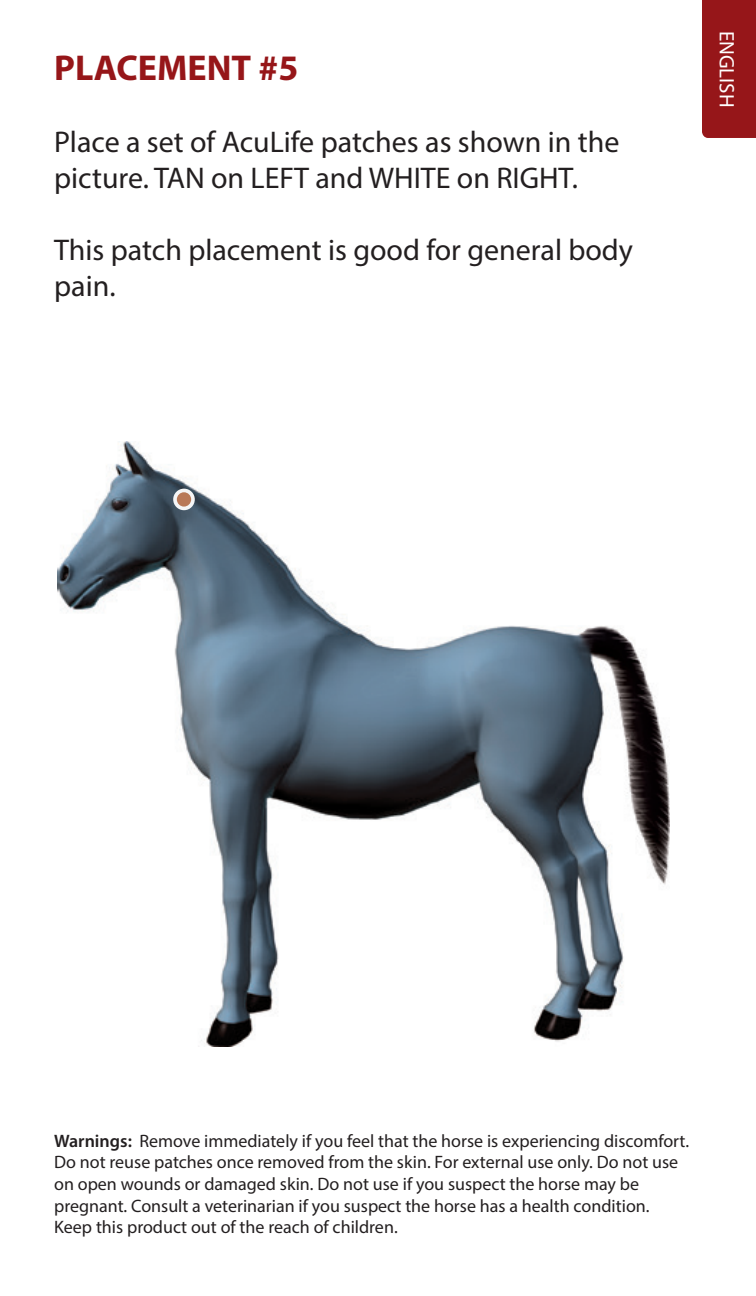
<style>
.page{position:relative;width:756px;height:1296px;background:#fff}
.page>*{position:absolute;margin:0;border:0;box-sizing:border-box;transform-origin:0 0}
.t1{font:700 36px "Myriad Pro";color:#961619}
.t2{font:300 30px/36px "Myriad Pro";color:#231f20}
.t3{font:21px "Myriad Pro";color:#fff}
.t4{font:300 18px/21.6px "Myriad Pro";color:#231f20}
.s1{font-weight:600}
</style>
<div class="page">
<div style="left:702px;top:0;width:54px;height:138px;background:#961619"></div>
<img style="left:57px;top:441px;width:612px;height:605px">
<svg style="left:173px;top:489px;width:22px;height:21px"></svg>
<svg style="left:177px;top:492px;width:14px;height:15px"></svg>
<h1 class="t1" style="left:54px;top:45px;width:246px">PLACEMENT #5</h1>
<h2 class="t2" style="left:54px;top:124px;width:567px">Place a set of AcuLife patches as shown in the picture. TAN on LEFT and WHITE on RIGHT.</h2>
<h2 class="t2" style="left:54px;top:232px;width:580px">This patch placement is good for general body pain.</h2>
<p class="t3" style="left:740px;top:31px;width:78px;rotate:90deg">ENGLISH</p>
<p class="t4" style="left:54px;top:1130px;width:637px"><span class="s1">Warnings:</span> Remove immediately if you feel that the horse is experiencing discomfort.<br>Do not reuse patches once removed from the skin. For external use only. Do not use on open wounds or damaged skin. Do not use if you suspect the horse may be pregnant. Consult a veterinarian if you suspect the horse has a health condition.<br>Keep this product out of the reach of children.</p>
</div>
